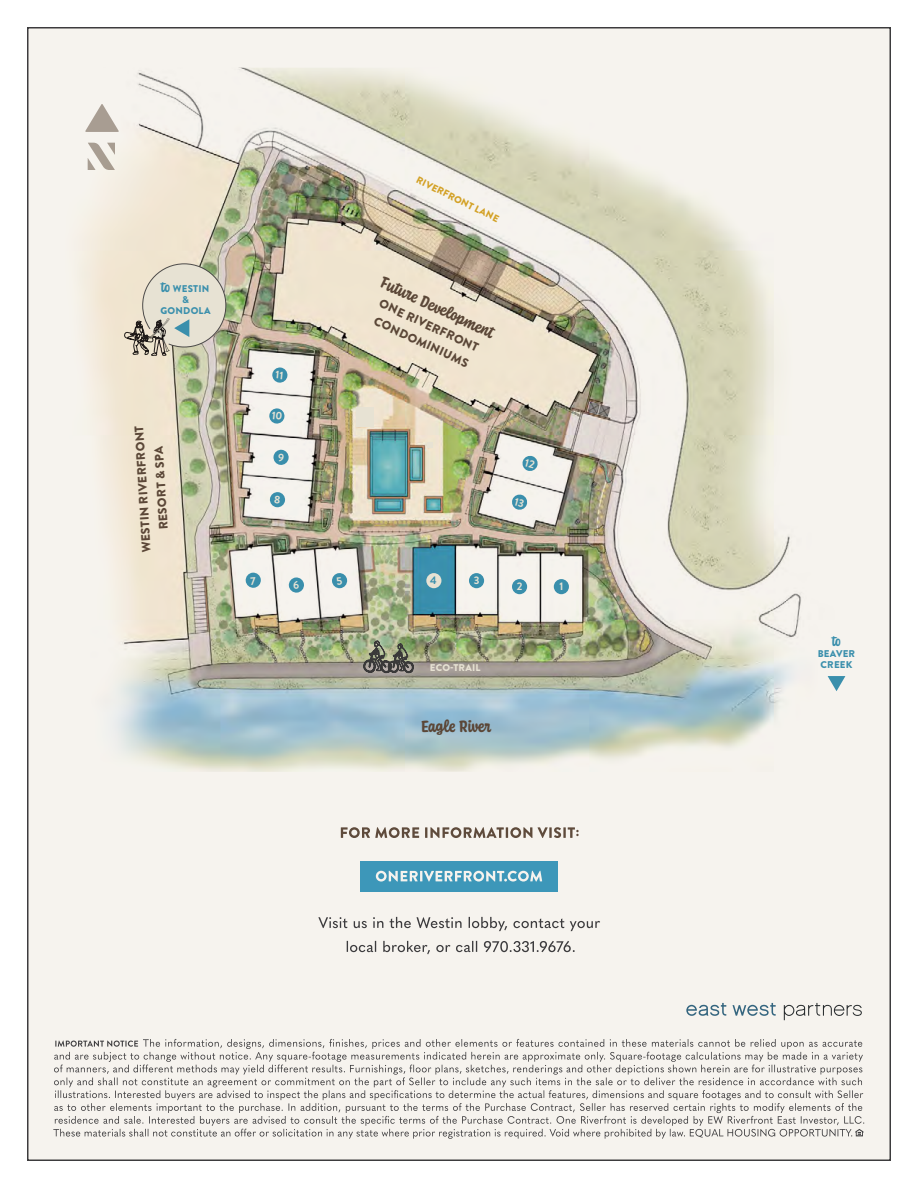
<style>
.page{position:relative;width:918px;height:1188px;background:#fff}
.page>*{position:absolute;margin:0;border:0;box-sizing:border-box;transform-origin:0 0}
.t1{font:700 17.1px "Coniferous";color:#5f4b3c}
.t2{font:700 14.7px "Coniferous";color:#3d97b9}
.t3{font:900 12.15px/18.3px "Brandon Grotesque";color:#5f4b3c}
.t4{font:700 10.95px "Brandon Grotesque";color:#f0eee3}
.t5{font:700 10.95px "Brandon Grotesque";color:#3d97b9}
.t6{font:900 9.75px/10.9px "Brandon Grotesque";letter-spacing:.02em;color:#3d97b9}
.t7{font:900 9.75px "Brandon Grotesque";color:#dba927}
.t8{font:900 9.75px "Brandon Grotesque";letter-spacing:.02em;color:#f0eee3}
.s1{font-family:"Coniferous";font-weight:700;font-size:14.7px}
</style>
<div class="page">
<div style="left:27px;top:27px;width:864px;height:1134px;background:#f6f3ee"></div>
<img style="left:81px;top:68px;width:765px;height:704px">
<div style="left:554px;top:579px;width:15px;height:15px;background:#3a8fac;border-radius:50%"></div>
<div style="left:512px;top:579px;width:15px;height:15px;background:#3a8fac;border-radius:50%"></div>
<div style="left:469px;top:573px;width:15px;height:15px;background:#3a8fac;border-radius:50%"></div>
<div style="left:426px;top:573px;width:15px;height:15px;background:#e7e2d3;border-radius:50%"></div>
<svg style="left:332px;top:573px;width:15px;height:16px"></svg>
<svg style="left:289px;top:577px;width:15px;height:16px"></svg>
<svg style="left:245px;top:572px;width:16px;height:16px"></svg>
<svg style="left:270px;top:492px;width:15px;height:16px"></svg>
<svg style="left:273px;top:449px;width:16px;height:16px"></svg>
<svg style="left:269px;top:408px;width:16px;height:16px"></svg>
<svg style="left:272px;top:367px;width:16px;height:16px"></svg>
<svg style="left:828px;top:676px;width:17px;height:15px"></svg>
<svg style="left:298px;top:356px;width:6px;height:4px"></svg>
<div style="left:356px;top:407px;width:18px;height:20px;background:#e7e2d3"></div>
<svg style="left:428px;top:442px;width:5px;height:6px"></svg>
<svg style="left:85px;top:104px;width:34px;height:66px"></svg>
<svg style="left:124px;top:263px;width:102px;height:93px;background:#d1cdbd"></svg>
<div style="left:356px;top:633px;width:65px;height:48px;background:#fff;opacity:.75"></div>
<svg style="left:363px;top:641px;width:51px;height:32px;background:#787d69"></svg>
<svg style="left:347px;top:941px;width:228px;height:13px"></svg>
<svg style="left:318px;top:917px;width:282px;height:14px"></svg>
<svg style="left:341px;top:827px;width:238px;height:11px"></svg>
<div style="left:360px;top:861px;width:198px;height:31px;background:#3d97b9"></div>
<svg style="left:376px;top:871px;width:166px;height:11px"></svg>
<svg style="left:784px;top:1003px;width:78px;height:17px"></svg>
<svg style="left:686px;top:1003px;width:40px;height:13px"></svg>
<svg style="left:732px;top:1003px;width:44px;height:13px"></svg>
<svg style="left:53px;top:1039px;width:811px;height:100px"></svg>
<svg style="left:337px;top:577px;width:5px;height:8px"></svg>
<svg style="left:293px;top:581px;width:6px;height:8px"></svg>
<svg style="left:251px;top:577px;width:5px;height:8px"></svg>
<svg style="left:274px;top:496px;width:6px;height:8px"></svg>
<svg style="left:278px;top:453px;width:6px;height:9px"></svg>
<svg style="left:272px;top:412px;width:10px;height:8px"></svg>
<svg style="left:276px;top:371px;width:7px;height:8px"></svg>
<svg style="left:522px;top:455px;width:17px;height:17px"></svg>
<svg style="left:511px;top:494px;width:17px;height:17px"></svg>
<p class="t6" style="left:161px;top:284px;width:52px;text-align:center"><span class="s1">to</span> WESTIN &amp;<br>GONDOLA</p>
<p class="t3" style="left:137px;top:553px;width:128px;text-align:center;rotate:-93deg">WESTIN RIVERFRONT<br>RESORT &amp; SPA</p>
<p class="t7" style="left:420px;top:173px;width:92px;rotate:26deg">RIVERFRONT LANE</p>
<h1 class="t1" style="left:386px;top:270px;width:125px;rotate:25deg">Future Development</h1>
<p class="t3" style="left:384px;top:294px;width:109px;rotate:25deg">ONE RIVERFRONT<br>CONDOMINIUMS</p>
<p class="t5" style="left:430px;top:573px;width:8px">4</p>
<p class="t4" style="left:474px;top:573px;width:7px">3</p>
<p class="t4" style="left:517px;top:579px;width:7px">2</p>
<p class="t4" style="left:559px;top:579px;width:5px">1</p>
<p class="t8" style="left:430px;top:661px;width:52px">ECO-TRAIL</p>
<h1 class="t1" style="left:421px;top:714px;width:72px">Eagle River</h1>
<p class="t2" style="left:832px;top:631px;width:10px">to</p>
<p class="t6" style="left:818px;top:649px;width:39px">BEAVER<br>CREEK</p>
</div>
